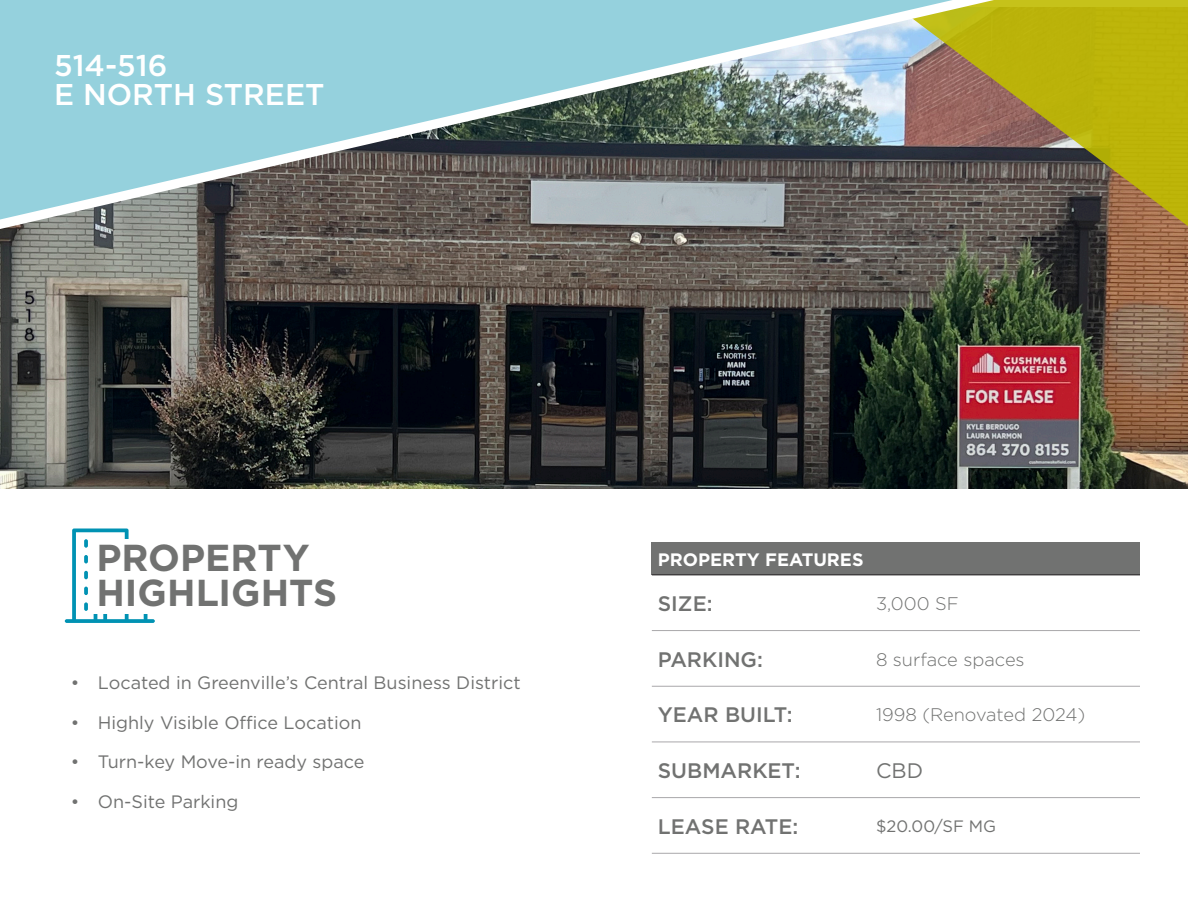
<style>
.page{position:relative;width:1188px;height:918px;background:#fff}
.page>*{position:absolute;margin:0;border:0;box-sizing:border-box;transform-origin:0 0}
.Page_Headline{font:700 37.5px/34.5px "Gotham";color:#717271}
.Body_Copy___standard{font:500 30px "Gotham";color:#fff}
.t1{font:500 21px "Gotham";color:#717271}
.t2{font:21px "Gotham";color:#717271}
.Questions{font:300 18.15px "Gotham";color:#717271}
.t3{font:18px "Gotham";color:#717271}
.t4{font:700 18px "Gotham";color:#fff}
.Body_Copy{font:16.5px "Gotham";color:#717271}
</style>
<div class="page">
<img style="left:0;top:229px;width:1188px;height:259px">
<svg style="left:724px;top:0;width:464px;height:256px"></svg>
<svg style="left:0;top:0;width:994px;height:229px"></svg>
<svg style="left:0;top:0;width:953px;height:220px;fill:#95d1dd"></svg>
<div style="left:652px;top:542px;width:488px;height:33px;background:#717271"></div>
<hr style="left:652px;top:630px;width:218px;height:1px;background:#a9a8aa">
<hr style="left:870px;top:630px;width:270px;height:1px;background:#a9a8aa">
<hr style="left:652px;top:686px;width:218px;height:1px;background:#a9a8aa">
<hr style="left:870px;top:686px;width:270px;height:1px;background:#a9a8aa">
<hr style="left:652px;top:742px;width:218px;height:1px;background:#a9a8aa">
<hr style="left:870px;top:742px;width:270px;height:1px;background:#a9a8aa">
<hr style="left:652px;top:797px;width:218px;height:1px;background:#a9a8aa">
<hr style="left:870px;top:797px;width:270px;height:1px;background:#a9a8aa">
<hr style="left:652px;top:853px;width:218px;height:1px;background:#a9a8aa">
<hr style="left:870px;top:853px;width:270px;height:1px;background:#a9a8aa">
<hr style="left:652px;top:575px;width:218px;height:1px;background:#231f20">
<hr style="left:870px;top:575px;width:270px;height:1px;background:#231f20">
<svg style="left:65px;top:529px;width:90px;height:94px"></svg>
<div style="left:92px;top:539px;width:69px;height:74px;background:#fff"></div>
<p class="Body_Copy___standard" style="left:54px;top:46px;width:115px">514-516</p>
<p class="Body_Copy___standard" style="left:54px;top:75px;width:272px">E NORTH STREET</p>
<p class="Page_Headline" style="left:96px;top:541px;width:242px">PROPERTY<br>HIGHLIGHTS</p>
<p class="t3" style="left:71px;top:671px;width:451px">• Located in Greenville’s Central Business District</p>
<p class="t3" style="left:71px;top:711px;width:292px">• Highly Visible Office Location</p>
<p class="t3" style="left:71px;top:750px;width:295px">• Turn-key Move-in ready space</p>
<p class="t3" style="left:71px;top:790px;width:169px">• On-Site Parking</p>
<p class="t4" style="left:658px;top:548px;width:207px">PROPERTY FEATURES</p>
<p class="t1" style="left:658px;top:590px;width:56px">SIZE:</p>
<p class="Questions" style="left:876px;top:592px;width:84px">3,000 SF</p>
<p class="t1" style="left:658px;top:646px;width:107px">PARKING:</p>
<p class="Questions" style="left:876px;top:648px;width:150px">8 surface spaces</p>
<p class="t1" style="left:658px;top:701px;width:136px">YEAR BUILT:</p>
<p class="Questions" style="left:876px;top:703px;width:211px">1998 (Renovated 2024)</p>
<p class="t1" style="left:658px;top:757px;width:144px">SUBMARKET:</p>
<p class="t2" style="left:876px;top:757px;width:49px">CBD</p>
<p class="t1" style="left:658px;top:813px;width:142px">LEASE RATE:</p>
<p class="Body_Copy" style="left:876px;top:816px;width:122px">$20.00/SF MG</p>
</div>
